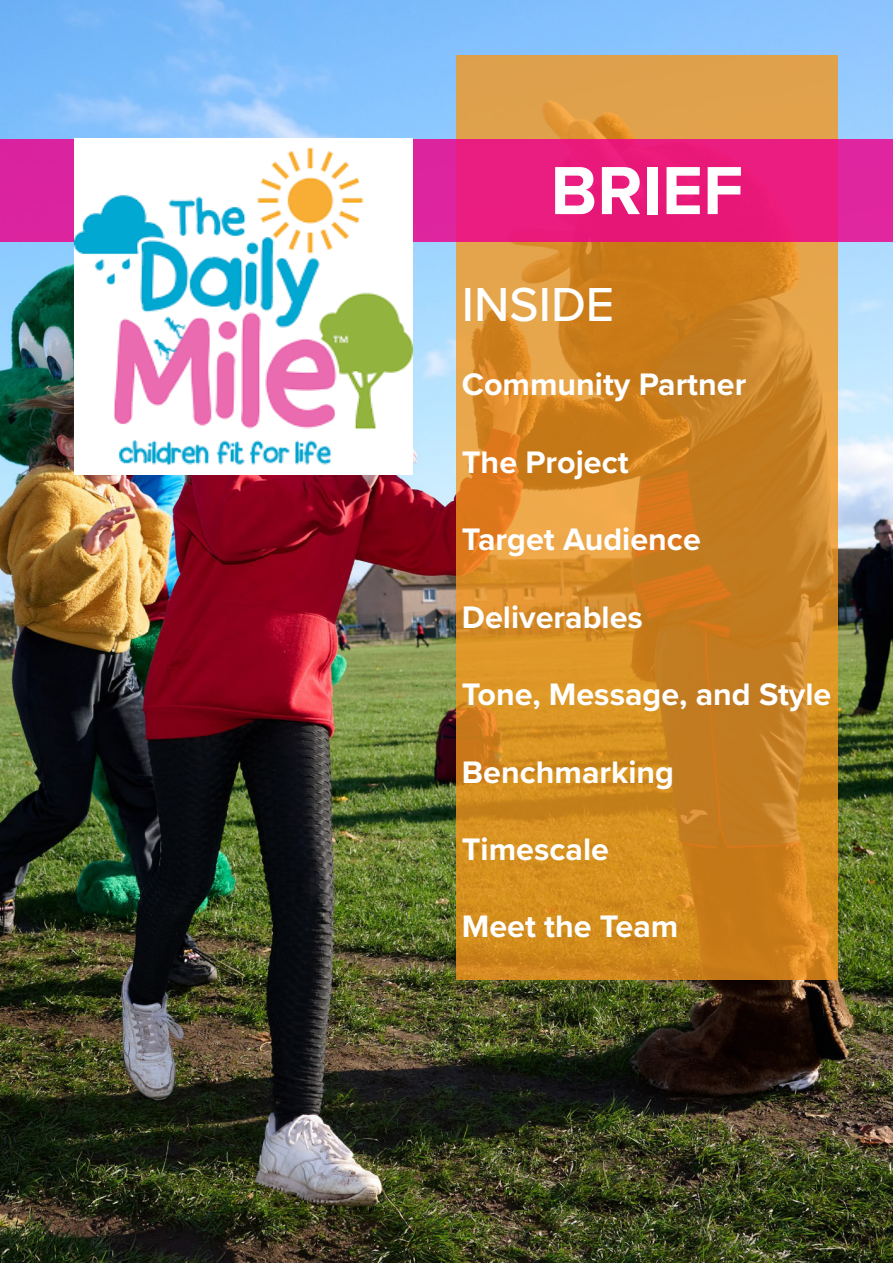
<style>
.page{position:relative;width:893px;height:1263px;background:#fff}
.page>*{position:absolute;margin:0;border:0;box-sizing:border-box;transform-origin:0 0}
.t1{font:700 70.5px "Proxima Nova";color:#fff}
.t2{font:500 49.5px "Proxima Nova";color:#fff}
.t3{font:700 32.25px "Proxima Nova";color:#fff}
</style>
<div class="page">
<img style="left:0;top:0;width:893px;height:1263px">
<svg style="left:456px;top:55px;width:382px;height:924px;background:#d38a28"></svg>
<svg style="left:0;top:139px;width:893px;height:103px;background:#e51e87"></svg>
<img style="left:75px;top:138px;width:337px;height:336px">
<p class="t1" style="left:550px;top:138px;width:194px">BRIEF</p>
<p class="t2" style="left:462px;top:267px;width:154px">INSIDE</p>
<p class="t3" style="left:462px;top:361px;width:286px">Community Partner</p>
<p class="t3" style="left:462px;top:438px;width:168px">The Project</p>
<p class="t3" style="left:462px;top:515px;width:241px">Target Audience</p>
<p class="t3" style="left:462px;top:593px;width:183px">Deliverables</p>
<p class="t3" style="left:462px;top:670px;width:371px">Tone, Message, and Style</p>
<p class="t3" style="left:462px;top:748px;width:214px">Benchmarking</p>
<p class="t3" style="left:462px;top:825px;width:149px">Timescale</p>
<p class="t3" style="left:462px;top:902px;width:218px">Meet the Team</p>
</div>
